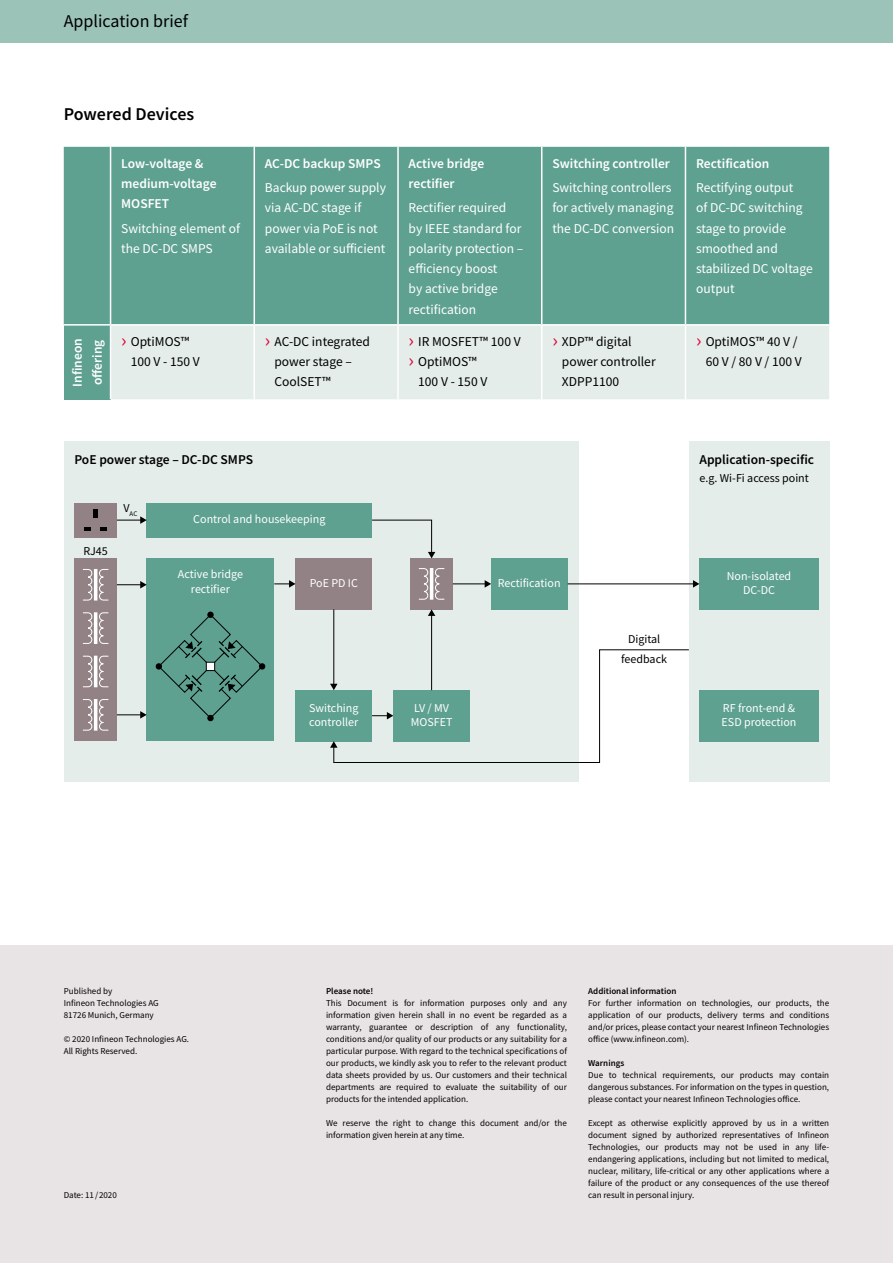
<style>
.page{position:relative;width:893px;height:1263px;background:#fff}
.page>*{position:absolute;margin:0;border:0;box-sizing:border-box;transform-origin:0 0}
.t1{font:18px "Source Sans Pro";color:#000}
.t2{font:600 18px "Source Sans Pro";color:#000}
.t3{font:13.5px/20.2px "Source Sans Pro";color:#fff}
.t4{font:13.5px/20.2px "Source Sans Pro";color:#000}
.t5{font:600 13.5px/20.2px "Source Sans Pro";color:#fff}
.t6{font:600 13.5px "Source Sans Pro";color:#000}
.t7{font:12px/14.4px "Source Sans Pro";color:#fff}
.t8{font:12px/20.4px "Source Sans Pro";color:#000;text-align:center}
.t9{font:9px/12px "Source Sans Pro";color:#000;text-align:justify}
.t10{font:600 9px "Source Sans Pro";color:#000}
.t11{font:7.05px "Source Sans Pro";color:#000}
.s1{font-size:20.25px;color:#e20036}
</style>
<div class="page">
<div style="left:0;top:0;width:893px;height:43px;background:#9bc3b7"></div>
<div style="left:0;top:945px;width:893px;height:318px;background:#e8e3e4"></div>
<div style="left:64px;top:442px;width:514px;height:340px;background:#e4ede9"></div>
<div style="left:689px;top:442px;width:140px;height:340px;background:#e4ede9"></div>
<div style="left:74px;top:558px;width:43px;height:183px;background:#928285"></div>
<svg style="left:99px;top:655px;width:10px;height:33px"></svg>
<svg style="left:83px;top:655px;width:10px;height:33px"></svg>
<div style="left:94px;top:656px;width:3px;height:31px;border:1px solid #fff"></div>
<svg style="left:99px;top:569px;width:10px;height:32px"></svg>
<svg style="left:83px;top:569px;width:10px;height:32px"></svg>
<div style="left:94px;top:569px;width:3px;height:31px;border:1px solid #fff"></div>
<svg style="left:99px;top:699px;width:10px;height:32px"></svg>
<svg style="left:83px;top:699px;width:10px;height:32px"></svg>
<div style="left:94px;top:699px;width:3px;height:31px;border:1px solid #fff"></div>
<svg style="left:99px;top:612px;width:10px;height:32px"></svg>
<svg style="left:83px;top:612px;width:10px;height:32px"></svg>
<div style="left:94px;top:612px;width:3px;height:32px;border:1px solid #fff"></div>
<div style="left:74px;top:503px;width:43px;height:34px;background:#928285"></div>
<div style="left:147px;top:503px;width:225px;height:34px;background:#5ea190"></div>
<div style="left:699px;top:558px;width:120px;height:51px;background:#5ea190"></div>
<div style="left:699px;top:690px;width:120px;height:51px;background:#5ea190"></div>
<div style="left:147px;top:558px;width:127px;height:183px;background:#5ea190"></div>
<div style="left:410px;top:558px;width:43px;height:51px;background:#928285"></div>
<svg style="left:435px;top:568px;width:10px;height:32px"></svg>
<svg style="left:418px;top:568px;width:11px;height:32px"></svg>
<div style="left:430px;top:568px;width:3px;height:32px;border:1px solid #fff"></div>
<div style="left:296px;top:558px;width:76px;height:51px;background:#928285"></div>
<div style="left:491px;top:558px;width:77px;height:51px;background:#5ea190"></div>
<div style="left:296px;top:690px;width:76px;height:51px;background:#5ea190"></div>
<svg style="left:117px;top:516px;width:30px;height:8px"></svg>
<svg style="left:117px;top:581px;width:30px;height:7px"></svg>
<svg style="left:117px;top:711px;width:30px;height:8px"></svg>
<svg style="left:274px;top:580px;width:22px;height:8px"></svg>
<svg style="left:371px;top:519px;width:64px;height:39px"></svg>
<hr style="left:453px;top:583px;width:33px;height:1px;background:#000">
<svg style="left:485px;top:580px;width:6px;height:8px"></svg>
<hr style="left:568px;top:583px;width:126px;height:1px;background:#000">
<svg style="left:693px;top:580px;width:6px;height:8px"></svg>
<hr style="left:431px;top:615px;width:1px;height:75px;background:#000">
<svg style="left:428px;top:609px;width:7px;height:7px"></svg>
<hr style="left:333px;top:609px;width:1px;height:76px;background:#000">
<svg style="left:330px;top:649px;width:359px;height:114px"></svg>
<svg style="left:94px;top:509px;width:4px;height:9px"></svg>
<svg style="left:85px;top:528px;width:6px;height:3px"></svg>
<svg style="left:101px;top:528px;width:6px;height:3px"></svg>
<svg style="left:155px;top:611px;width:111px;height:110px"></svg>
<div style="left:206px;top:662px;width:9px;height:8px;background:#fff"></div>
<div style="left:206px;top:662px;width:9px;height:9px;border:1px solid #000"></div>
<div style="left:64px;top:147px;width:765px;height:177px;background:#5ea190"></div>
<div style="left:64px;top:325px;width:47px;height:74px;background:#5ea190"></div>
<div style="left:111px;top:326px;width:718px;height:73px;background:#e4ede9"></div>
<hr style="left:110px;top:147px;width:1px;height:177px;background:#fff">
<hr style="left:64px;top:324px;width:47px;height:2px;background:#fff">
<hr style="left:110px;top:326px;width:1px;height:73px;background:#fff">
<hr style="left:254px;top:147px;width:1px;height:177px;background:#fff">
<hr style="left:397px;top:147px;width:2px;height:177px;background:#fff">
<hr style="left:541px;top:147px;width:1px;height:177px;background:#fff">
<hr style="left:685px;top:147px;width:1px;height:177px;background:#fff">
<hr style="left:254px;top:326px;width:1px;height:73px;background:#fff">
<hr style="left:397px;top:326px;width:2px;height:73px;background:#fff">
<hr style="left:541px;top:326px;width:1px;height:73px;background:#fff">
<hr style="left:685px;top:326px;width:1px;height:73px;background:#fff">
<h1 class="t1" style="left:64px;top:10px;width:126px">Application brief</h1>
<h1 class="t2" style="left:64px;top:102px;width:132px">Powered Devices</h1>
<h2 class="t5" style="left:121px;top:153px;width:97px">Low-voltage &amp; medium-voltage<br>MOSFET</h2>
<h2 class="t3" style="left:121px;top:218px;width:120px">Switching element of the DC-DC SMPS</h2>
<h2 class="t5" style="left:265px;top:153px;width:117px">AC-DC backup SMPS</h2>
<h2 class="t3" style="left:265px;top:177px;width:123px">Backup power supply via AC-DC stage if power via PoE is not available or sufficient</h2>
<h2 class="t5" style="left:409px;top:153px;width:77px">Active bridge rectifier</h2>
<h2 class="t3" style="left:409px;top:198px;width:116px">Rectifier required by IEEE standard for polarity protection – efficiency boost<br>by active bridge rectification</h2>
<h2 class="t5" style="left:67px;top:387px;width:50px;rotate:-90deg">Infineon offering</h2>
<h2 class="t4" style="left:131px;top:331px;width:71px;text-indent:-10px"><span class="s1">›</span> OptiMOS™<br>100 V - 150 V</h2>
<h2 class="t4" style="left:274px;top:331px;width:97px;text-indent:-10px"><span class="s1">›</span> AC-DC integrated power stage –<br>CoolSET™</h2>
<h2 class="t4" style="left:409px;top:331px;width:114px"><span class="s1">›</span> IR MOSFET™ 100 V</h2>
<h2 class="t4" style="left:409px;top:351px;width:70px"><span class="s1">›</span> OptiMOS™</h2>
<h2 class="t4" style="left:418px;top:371px;width:71px">100 V - 150 V</h2>
<h2 class="t5" style="left:552px;top:153px;width:119px">Switching controller</h2>
<h2 class="t3" style="left:552px;top:177px;width:123px">Switching controllers for actively managing the DC-DC conversion</h2>
<h2 class="t5" style="left:696px;top:153px;width:75px">Rectification</h2>
<h2 class="t3" style="left:696px;top:177px;width:118px">Rectifying output<br>of DC-DC switching stage to provide smoothed and stabilized DC voltage output</h2>
<h2 class="t4" style="left:562px;top:331px;width:95px;text-indent:-10px"><span class="s1">›</span> XDP™ digital power controller<br>XDPP1100</h2>
<h2 class="t4" style="left:706px;top:331px;width:98px;text-indent:-10px"><span class="s1">›</span> OptiMOS™ 40 V /<br>60 V / 80 V / 100 V</h2>
<h2 class="t6" style="left:74px;top:450px;width:180px">PoE power stage – DC-DC SMPS</h2>
<h2 class="t6" style="left:699px;top:450px;width:116px">Application-specific</h2>
<h3 class="t8" style="left:699px;top:468px;width:111px">e.g. Wi-Fi access point</h3>
<h3 class="t8" style="left:84px;top:540px;width:26px">RJ45</h3>
<p class="t11" style="left:124px;top:509px;width:15px"><sup>V</sup>AC</p>
<h3 class="t7" style="left:193px;top:512px;width:134px">Control and housekeeping</h3>
<h3 class="t7" style="left:178px;top:567px;width:67px;text-align:center">Active bridge rectifier</h3>
<h3 class="t7" style="left:310px;top:576px;width:50px">PoE PD IC</h3>
<h3 class="t7" style="left:498px;top:576px;width:64px">Rectification</h3>
<h3 class="t7" style="left:309px;top:700px;width:51px">Switching controller</h3>
<h3 class="t7" style="left:411px;top:700px;width:43px">LV / MV<br>MOSFET</h3>
<h3 class="t8" style="left:621px;top:629px;width:47px">Digital feedback</h3>
<h3 class="t7" style="left:727px;top:568px;width:66px;text-align:center">Non-isolated<br>DC-DC</h3>
<h3 class="t7" style="left:722px;top:700px;width:76px">RF front-end &amp;<br>ESD protection</h3>
<p class="t9" style="left:64px;top:985px;width:96px;text-align:left">Published by<br>Infineon Technologies AG<br>81726 Munich, Germany</p>
<p class="t9" style="left:64px;top:1033px;width:127px">© 2020 Infineon Technologies AG.<br>All Rights Reserved.</p>
<p class="t9" style="left:64px;top:1189px;width:55px">Date: 11 / 2020</p>
<p class="t10" style="left:326px;top:985px;width:49px">Please note!</p>
<p class="t9" style="left:326px;top:997px;width:242px">This Document is for information purposes only and any information given herein shall in no event be regarded as a warranty, guarantee or description of any functionality, conditions and/or quality of our products or any suitability for a particular purpose. With regard to the technical specifications of our products, we kindly ask you to refer to the relevant product data sheets provided by us. Our customers and their technical departments are required to evaluate the suitability of our products for the intended application.</p>
<p class="t9" style="left:326px;top:1117px;width:242px">We reserve the right to change this document and/or the information given herein at any time.</p>
<p class="t10" style="left:588px;top:985px;width:90px">Additional information</p>
<p class="t9" style="left:588px;top:997px;width:242px">For further information on technologies, our products, the application of our products, delivery terms and conditions and/or prices, please contact your nearest Infineon Technologies office (www.infineon.com).</p>
<p class="t10" style="left:588px;top:1057px;width:38px">Warnings</p>
<p class="t9" style="left:588px;top:1069px;width:242px">Due to technical requirements, our products may contain dangerous substances. For information on the types in question, please contact your nearest Infineon Technologies office.</p>
<p class="t9" style="left:588px;top:1117px;width:242px">Except as otherwise explicitly approved by us in a written document signed by authorized representatives of Infineon Technologies, our products may not be used in any life&shy;endangering applications, including but not limited to medical, nuclear, military, life-critical or any other applications where a failure of the product or any consequences of the use thereof can result in personal injury.</p>
</div>
